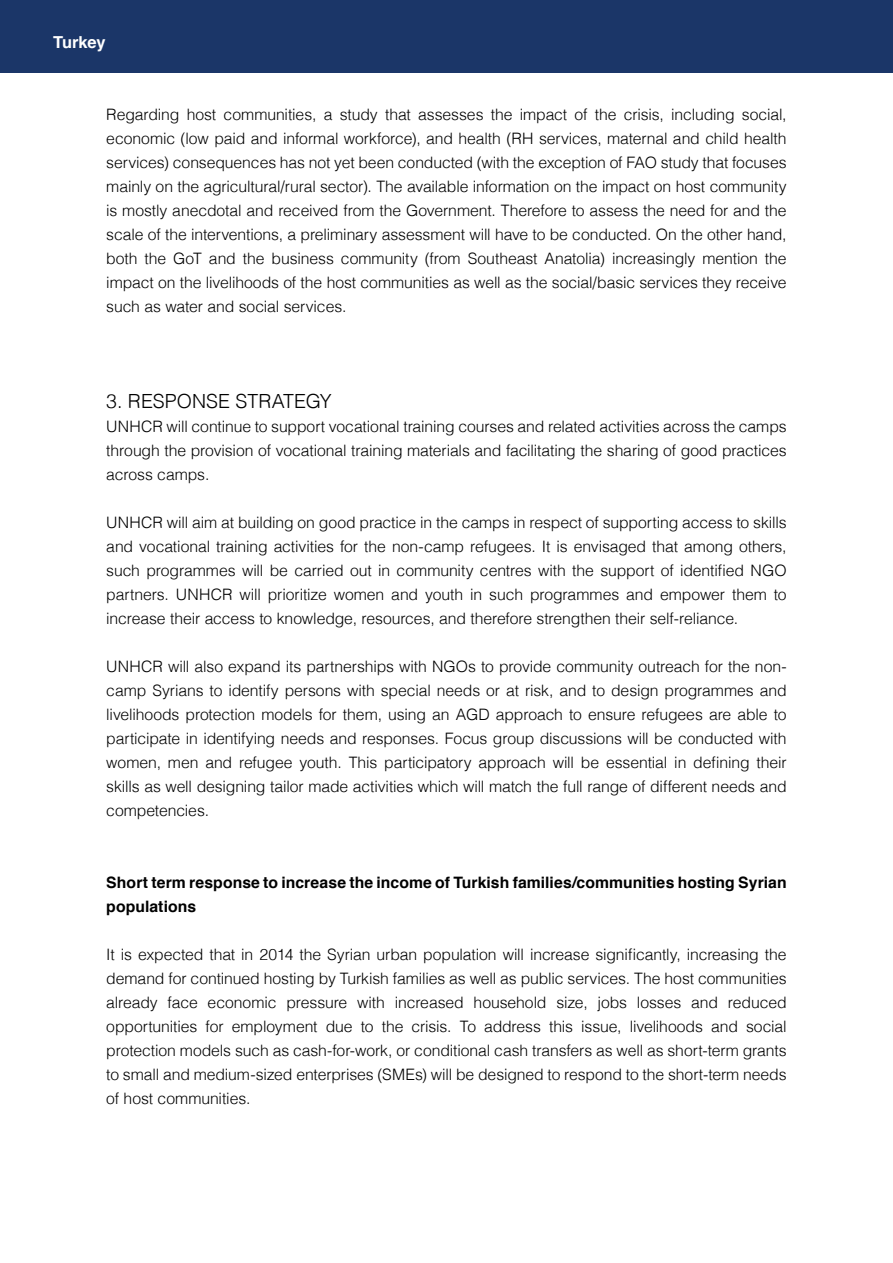
<style>
.page{position:relative;width:893px;height:1263px;background:#fff}
.page>*{position:absolute;margin:0;border:0;box-sizing:border-box;transform-origin:0 0}
.t1{font:300 19.5px "Helvetica";letter-spacing:.005em;color:#000}
.t2{font:700 16.5px "Helvetica";letter-spacing:-.005em;color:#fff}
.t3{font:300 15.75px/24px "Helvetica";letter-spacing:-.005em;color:#000;text-align:justify}
.t4{font:700 15.75px/24px "Helvetica";letter-spacing:.005em;color:#000}
</style>
<div class="page">
<div style="left:0;top:0;width:893px;height:72px;background:#1b3668"></div>
<p class="t2" style="left:53px;top:29px;width:54px">Turkey</p>
<p class="t3" style="left:106px;top:102px;width:682px">Regarding host communities, a study that assesses the impact of the crisis, including social, economic (low paid and informal workforce), and health (RH services, maternal and child health services) consequences has not yet been conducted (with the exception of FAO study that focuses mainly on the agricultural/rural sector). The available information on the impact on host community is mostly anecdotal and received from the Government. Therefore to assess the need for and the scale of the interventions, a preliminary assessment will have to be conducted. On the other hand, both the GoT and the business community (from Southeast Anatolia) increasingly mention the impact on the livelihoods of the host communities as well as the social/basic services they receive such as water and social services.</p>
<p class="t1" style="left:106px;top:389px;width:61px">3. Respons</p>
<p class="t1" style="left:218px;top:389px;width:115px">e strategy</p>
<p class="t3" style="left:106px;top:414px;width:682px">UNHCR will continue to support vocational training courses and related activities across the camps through the provision of vocational training materials and facilitating the sharing of good practices across camps.</p>
<p class="t3" style="left:106px;top:510px;width:682px">UNHCR will aim at building on good practice in the camps in respect of supporting access to skills and vocational training activities for the non-camp refugees. It is envisaged that among others, such programmes will be carried out in community centres with the support of identified NGO partners. UNHCR will prioritize women and youth in such programmes and empower them to increase their access to knowledge, resources, and therefore strengthen their self-reliance.</p>
<p class="t3" style="left:106px;top:654px;width:682px">UNHCR will also expand its partnerships with NGOs to provide community outreach for the non&shy;camp Syrians to identify persons with special needs or at risk, and to design programmes and livelihoods protection models for them, using an AGD approach to ensure refugees are able to participate in identifying needs and responses. Focus group discussions will be conducted with women, men and refugee youth. This participatory approach will be essential in defining their skills as well designing tailor made activities which will match the full range of different needs and competencies.</p>
<p class="t4" style="left:106px;top:871px;width:682px">Short term response to increase the income of Turkish families/communities hosting Syrian populations</p>
<p class="t3" style="left:106px;top:942px;width:682px">It is expected that in 2014 the Syrian urban population will increase significantly, increasing the demand for continued hosting by Turkish families as well as public services. The host communities already face economic pressure with increased household size, jobs losses and reduced opportunities for employment due to the crisis. To address this issue, livelihoods and social protection models such as cash-for-work, or conditional cash transfers as well as short-term grants to small and medium-sized enterprises (SMEs) will be designed to respond to the short-term needs of host communities.</p>
</div>
